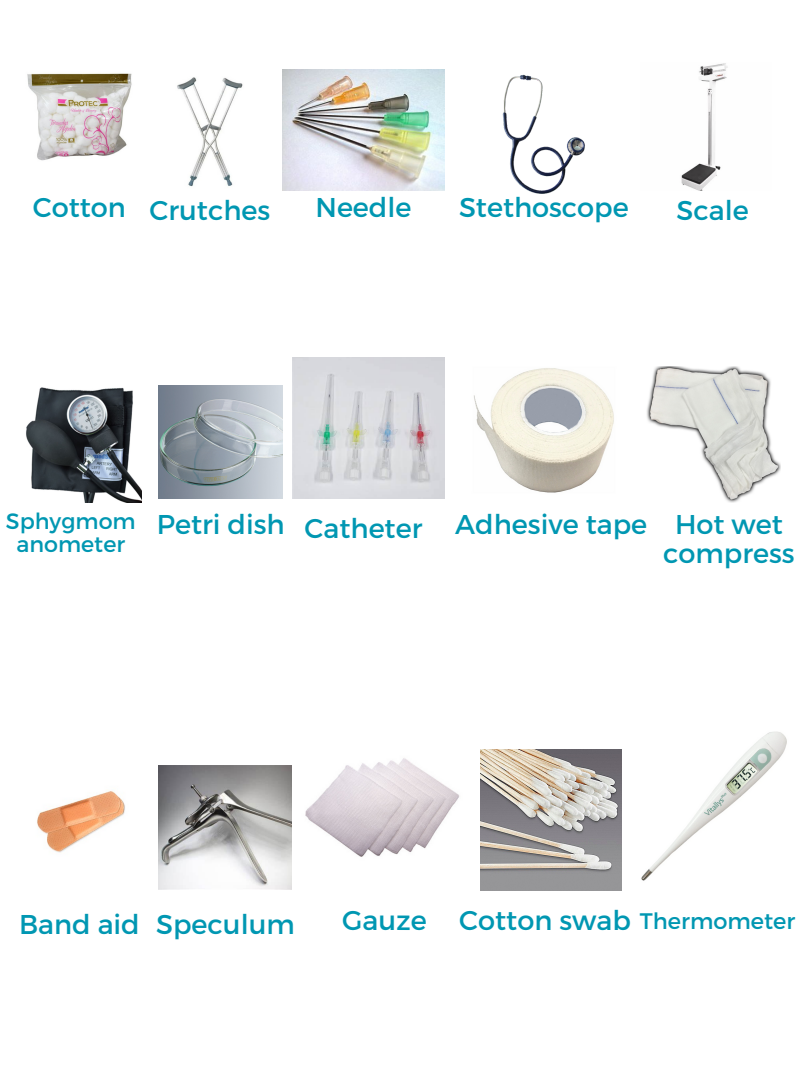
<style>
.page{position:relative;width:810px;height:1080px;background:#fff}
.page>*{position:absolute;margin:0;border:0;box-sizing:border-box;transform-origin:0 0}
.t1{font:27.19px/29.1px "Montserrat";color:#0097b2;text-align:center}
.t2{font:22.44px "Montserrat";color:#0097b2}
.t3{font:22.19px/23.8px "Montserrat";color:#0097b2;text-align:center}
</style>
<div class="page">
<img style="left:283px;top:70px;width:161px;height:121px">
<img style="left:177px;top:77px;width:66px;height:110px">
<img style="left:27px;top:73px;width:105px;height:88px">
<img style="left:502px;top:74px;width:83px;height:120px">
<img style="left:681px;top:63px;width:47px;height:128px">
<img style="left:26px;top:387px;width:116px;height:116px">
<img style="left:159px;top:386px;width:124px;height:112px">
<img style="left:292px;top:357px;width:152px;height:141px">
<img style="left:474px;top:368px;width:140px;height:125px">
<img style="left:646px;top:366px;width:134px;height:137px">
<img style="left:37px;top:791px;width:88px;height:62px">
<img style="left:159px;top:765px;width:133px;height:125px">
<img style="left:305px;top:758px;width:155px;height:99px">
<img style="left:481px;top:749px;width:141px;height:141px">
<img style="left:641px;top:731px;width:146px;height:150px">
<p class="t1" style="left:33px;top:192px;width:95px">Cotton</p>
<p class="t1" style="left:150px;top:194px;width:122px">Crutches</p>
<p class="t1" style="left:315px;top:192px;width:98px">Needle</p>
<p class="t1" style="left:459px;top:192px;width:171px">Stethoscope</p>
<p class="t1" style="left:677px;top:194px;width:74px">Scale</p>
<p class="t3" style="left:6px;top:508px;width:131px">Sphygmom anometer</p>
<p class="t1" style="left:157px;top:508px;width:129px">Petri dish</p>
<p class="t1" style="left:305px;top:512px;width:119px">Catheter</p>
<p class="t1" style="left:455px;top:508px;width:193px">Adhesive tape</p>
<p class="t1" style="left:663px;top:509px;width:133px">Hot wet compress</p>
<p class="t1" style="left:19px;top:908px;width:122px">Band aid</p>
<p class="t1" style="left:156px;top:908px;width:140px">Speculum</p>
<p class="t1" style="left:342px;top:904px;width:86px">Gauze</p>
<p class="t1" style="left:459px;top:904px;width:173px">Cotton swab</p>
<p class="t2" style="left:640px;top:907px;width:157px">Thermometer</p>
</div>
